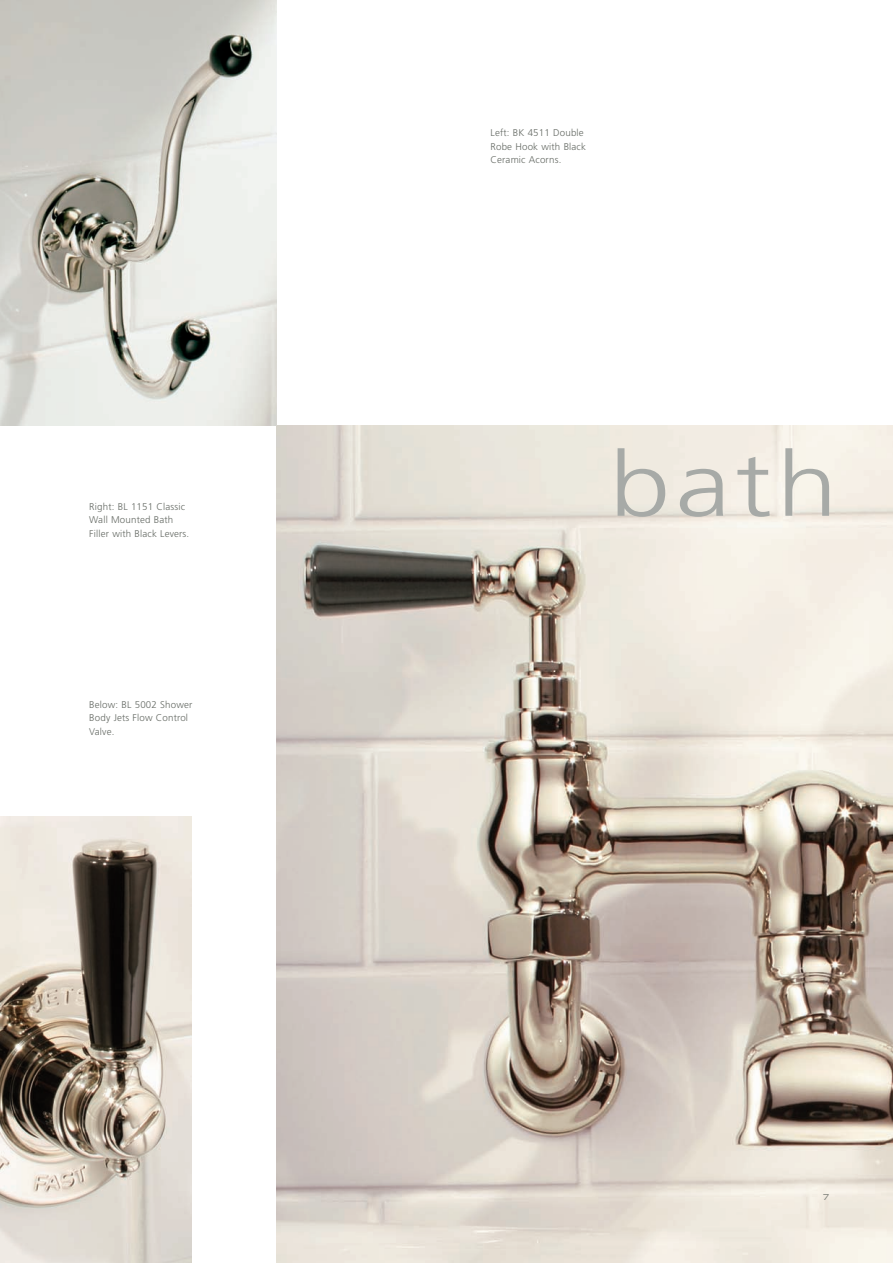
<style>
.page{position:relative;width:893px;height:1263px;background:#fff}
.page>*{position:absolute;margin:0;border:0;box-sizing:border-box;transform-origin:0 0}
.t1{font:300 90px "Frutiger";color:#a7aaa7;scale:1.22 1}
.t2{font:300 9.75px/13.5px "Frutiger";letter-spacing:.015em;color:#666b65}
.t3{font:300 9px "AT Sackers Gothic";color:#666b65}
</style>
<div class="page">
<img style="left:276px;top:425px;width:617px;height:838px">
<img style="left:0;top:0;width:276px;height:425px">
<img style="left:0;top:816px;width:191px;height:447px">
<p class="t2" style="left:89px;top:500px;width:102px">Right: BL 1151 Classic<br>Wall Mounted Bath<br>Filler with Black Levers.</p>
<p class="t2" style="left:89px;top:698px;width:105px">Below: BL 5002 Shower<br>Body Jets Flow Control<br>Valve.</p>
<p class="t2" style="left:490px;top:127px;width:97px">Left: BK 4511 Double<br>Robe Hook with Black<br>Ceramic Acorns.</p>
<h1 class="t1" style="left:610px;top:448px;width:189px">bath</h1>
<p class="t3" style="left:822px;top:1193px;width:10px">7</p>
</div>
